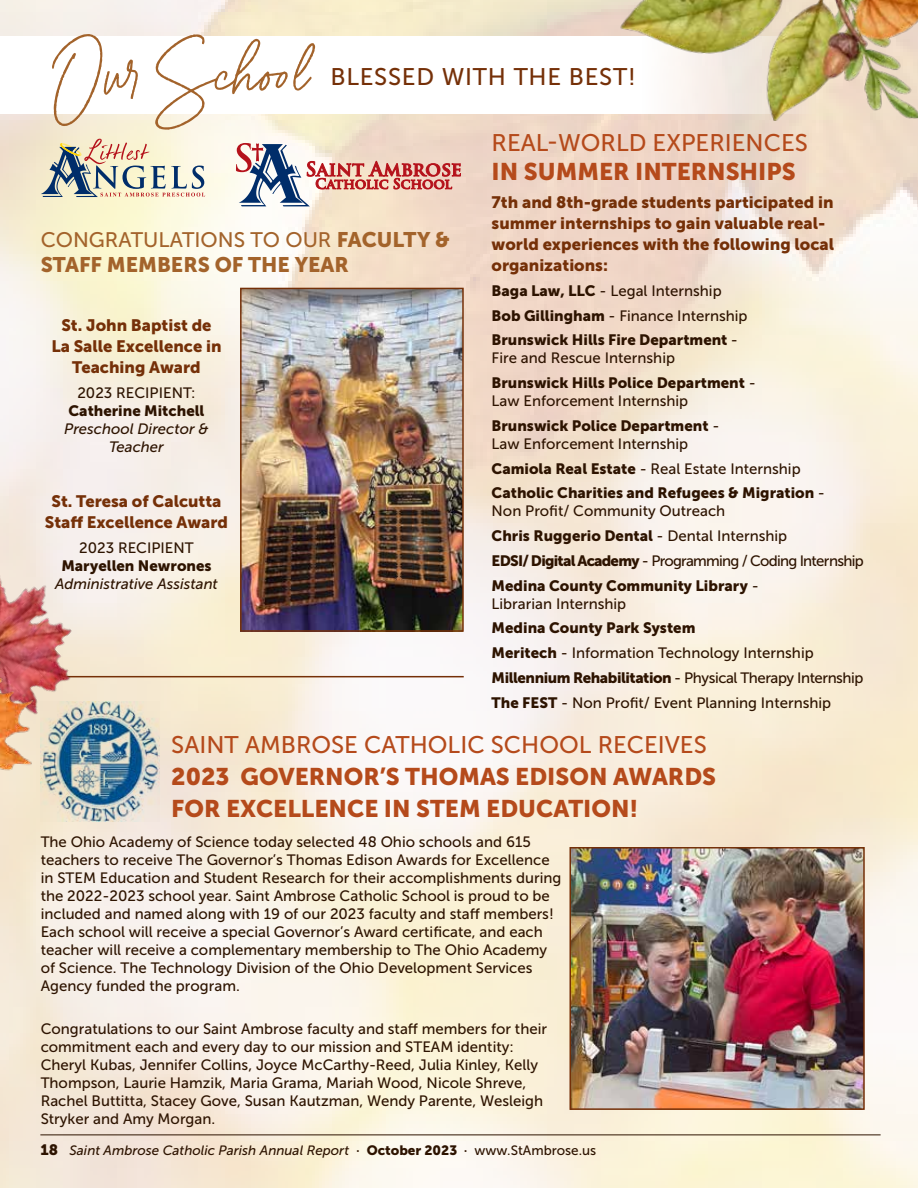
<style>
.page{position:relative;width:918px;height:1188px;background:#fff}
.page>*{position:absolute;margin:0;border:0;box-sizing:border-box;transform-origin:0 0}
.t1{font:122.4px "Aurelly Signature";color:#a3632b}
.t2{font:24px/32.1px "Museo Sans 900";color:#b54a1b}
.t3{font:24px "Museo Sans 500";color:#b54a1b}
.t4{font:24px "Museo Sans 500";letter-spacing:.03em;color:#753008}
.t5{font:21px "Museo Sans 500";color:#a3632b}
.t6{font:21px "Museo Sans 900";color:#a3632b}
.t7{font:16.5px/21px "Museo Sans 900";color:#753008;text-align:center}
.t8{font:15px/18px "Museo Sans 500";color:#2d1300}
.t9{font:15px "Museo Sans 900";color:#2d1300}
.t10{font:15px "Museo Sans 500";letter-spacing:-.05em;color:#2d1300}
.t11{font:italic 15px/18px "Museo Sans 500";color:#2d1300;text-align:center}
.t12{font:italic 13.5px "Museo Sans 500";color:#2d1300}
.s1{font-family:"Museo Sans 900"}
.s2{font-family:"Museo Sans 500"}
.s3{font-family:"Museo Sans 900";font-style:normal;font-size:15px}
.s4{font-family:"Museo Sans 700";font-style:normal}
.s5{font-family:"Museo Sans 900";font-style:normal}
.s6{font-style:normal}
</style>
<div class="page">
<img style="left:0;top:0;width:918px;height:1188px">
<hr style="left:40px;top:1135px;width:841px;height:1px;background:#2d1300">
<div style="left:0;top:36px;width:848px;height:78px;background:#fff"></div>
<svg style="left:41px;top:139px;width:164px;height:58px"></svg>
<svg style="left:236px;top:143px;width:225px;height:63px"></svg>
<img style="left:243px;top:291px;width:218px;height:338px">
<div style="left:240px;top:288px;width:224px;height:344px;border:2px solid #753008"></div>
<img style="left:54px;top:701px;width:106px;height:120px">
<hr style="left:40px;top:676px;width:424px;height:1px;background:#753008">
<img style="left:615px;top:0;width:303px;height:143px">
<img style="left:0;top:498px;width:153px;height:305px">
<img style="left:572px;top:850px;width:290px;height:257px">
<div style="left:569px;top:847px;width:296px;height:263px;border:2px solid #753008"></div>
<img style="left:0;top:643px;width:54px;height:194px">
<h1 class="t1" style="left:54px;top:19px;width:255px">Our School</h1>
<h2 class="t4" style="left:330px;top:64px;width:307px">BLESSED WITH THE BEST!</h2>
<h3 class="t5" style="left:41px;top:228px;width:411px">CONGRATULATIONS TO OUR <span class="s1">FACULTY &amp;</span></h3>
<h3 class="t6" style="left:41px;top:253px;width:309px">STAFF MEMBERS OF THE YEAR</h3>
<p class="t7" style="left:51px;top:315px;width:172px">St. John Baptist de<br>La Salle Excellence in<br>Teaching Award</p>
<p class="t8" style="left:77px;top:384px;width:120px">2023 RECIPIENT:</p>
<p class="t9" style="left:68px;top:402px;width:138px">Catherine Mitchell</p>
<p class="t11" style="left:64px;top:420px;width:146px">Preschool Director &amp;<br>Teacher</p>
<p class="t7" style="left:45px;top:491px;width:185px">St. Teresa of Calcutta<br>Staff Excellence Award</p>
<p class="t8" style="left:79px;top:539px;width:116px">2023 RECIPIENT</p>
<p class="t9" style="left:61px;top:557px;width:152px">Maryellen Newrones</p>
<p class="t11" style="left:55px;top:575px;width:164px">Administrative Assistant</p>
<h2 class="t3" style="left:492px;top:130px;width:318px">REAL-WORLD EXPERIENCES</h2>
<h2 class="t2" style="left:492px;top:156px;width:306px">IN SUMMER INTERNSHIPS</h2>
<p class="t7" style="left:492px;top:192px;width:344px;text-align:left">7th and 8th-grade students participated in summer internships to gain valuable real&shy;world experiences with the following local organizations:</p>
<p class="t8" style="left:492px;top:278px;width:257px;line-height:24.8px"><span class="s1">Baga Law, LLC</span> - Legal Internship<br><span class="s1">Bob Gillingham</span> - Finance Internship</p>
<p class="t9" style="left:492px;top:332px;width:248px">Brunswick Hills Fire Department <span class="s2">-</span></p>
<p class="t8" style="left:492px;top:349px;width:185px">Fire and Rescue Internship</p>
<p class="t9" style="left:492px;top:374px;width:266px">Brunswick Hills Police Department <span class="s2">-</span></p>
<p class="t8" style="left:492px;top:392px;width:198px">Law Enforcement Internship</p>
<p class="t9" style="left:492px;top:417px;width:229px">Brunswick Police Department <span class="s2">-</span></p>
<p class="t8" style="left:492px;top:431px;width:311px;line-height:24.8px">Law Enforcement Internship<br><span class="s1">Camiola Real Estate</span> - Real Estate Internship</p>
<p class="t9" style="left:492px;top:485px;width:335px">Catholic Charities and Refugees &amp; Migration <span class="s2">-</span></p>
<p class="t8" style="left:492px;top:502px;width:235px">Non Profit/ Community Outreach</p>
<p class="t9" style="left:492px;top:527px;width:297px">Chris Ruggerio Dental <span class="s2">- Dental Internship</span></p>
<p class="t10" style="left:492px;top:552px;width:374px"><span class="s1">EDSI/ Digital Academy</span> - Programming / Coding Internship</p>
<p class="t9" style="left:492px;top:577px;width:269px">Medina County Community Library <span class="s2">-</span></p>
<p class="t8" style="left:492px;top:594px;width:136px">Librarian Internship</p>
<p class="t9" style="left:492px;top:620px;width:205px">Medina County Park System</p>
<p class="t8" style="left:492px;top:641px;width:373px;line-height:24.8px"><span class="s1">Meritech</span> - Information Technology Internship<br><span class="s1">Millennium Rehabilitation</span> - Physical Therapy Internship<br><span class="s1">The FEST</span> - Non Profit/ Event Planning Internship</p>
<h2 class="t3" style="left:171px;top:732px;width:537px">SAINT AMBROSE CATHOLIC SCHOOL RECEIVES</h2>
<h2 class="t2" style="left:171px;top:761px;width:546px">2023 GOVERNOR’S THOMAS EDISON AWARDS<br>FOR EXCELLENCE IN STEM EDUCATION!</h2>
<p class="t8" style="left:41px;top:833px;width:522px">The Ohio Academy of Science today selected 48 Ohio schools and 615 teachers to receive The Governor’s Thomas Edison Awards for Excellence in STEM Education and Student Research for their accomplishments during the 2022-2023 school year. Saint Ambrose Catholic School is proud to be included and named along with 19 of our 2023 faculty and staff members!<br>Each school will receive a special Governor’s Award certificate, and each teacher will receive a complementary membership to The Ohio Academy of Science. The Technology Division of the Ohio Development Services Agency funded the program.</p>
<p class="t8" style="left:41px;top:1019px;width:508px">Congratulations to our Saint Ambrose faculty and staff members for their commitment each and every day to our mission and STEAM identity:<br>Cheryl Kubas, Jennifer Collins, Joyce McCarthy-Reed, Julia Kinley, Kelly Thompson, Laurie Hamzik, Maria Grama, Mariah Wood, Nicole Shreve, Rachel Buttitta, Stacey Gove, Susan Kautzman, Wendy Parente, Wesleigh Stryker and Amy Morgan.</p>
<p class="t12" style="left:40px;top:1143px;width:557px"><span class="s3">18</span> Saint Ambrose Catholic Parish Annual Report <span class="s4">·</span> <span class="s5">October 2023</span> <span class="s4">·</span> <span class="s6">www.StAmbrose.us</span></p>
</div>
